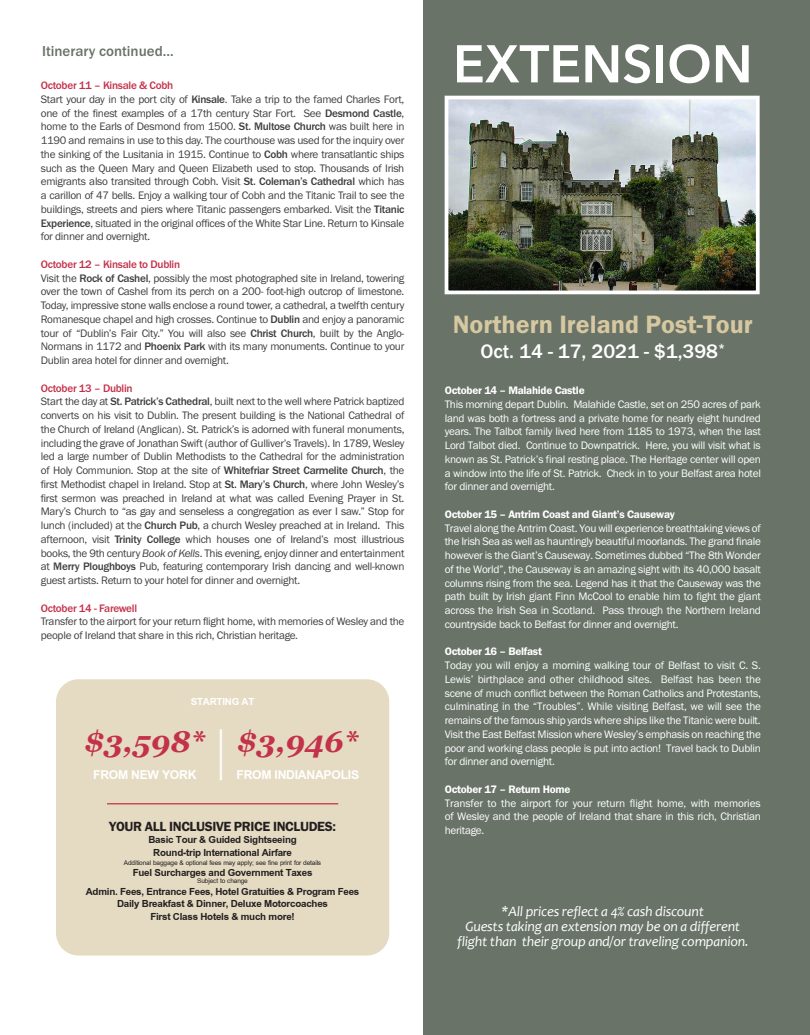
<style>
.page{position:relative;width:810px;height:1035px;background:#fff}
.page>*{position:absolute;margin:0;border:0;box-sizing:border-box;transform-origin:0 0}
.t1{font:600 52.5px "Avenir Next";color:#fff}
.t2{font:italic 700 30px "Georgia";color:#c3314a}
.t3{font:26px "Franklin Gothic URW Dem";color:#d6c8a0}
.t4{font:500 20.25px "Franklin Gothic URW";color:#fff}
.t5{font:700 18.75px "Browallia New";letter-spacing:-.015em;color:#fff}
.t6{font:700 15px/12.5px "Browallia New";letter-spacing:-.015em;color:#231f20;text-align:center}
.t7{font:500 15px "Franklin Gothic URW";color:#697368}
.t8{font:700 15px "Browallia New";letter-spacing:-.015em;color:#fff}
.t9{font:italic 14.25px/15.8px "Candara";letter-spacing:-.015em;color:#fff;text-align:center}
.t10{font:13.75px "Franklin Gothic URW Dem";letter-spacing:-.025em;color:#231f20}
.t11{font:11.25px/13.8px "Franklin Gothic URW Boo";letter-spacing:-.025em;color:#3e3e3f;text-align:justify}
.t12{font:11.25px/13.8px "Franklin Gothic URW Boo";letter-spacing:-.025em;color:#fff;text-align:justify}
.t13{font:11.25px "Franklin Gothic URW Dem";letter-spacing:-.025em;color:#fff}
.t14{font:500 11.25px "Franklin Gothic URW";letter-spacing:-.025em;color:#c3314a}
.t15{font:10px "Browallia New";letter-spacing:-.015em;color:#231f20}
.s1{font-family:"Franklin Gothic URW";font-weight:500}
.s2{font-family:"Franklin Gothic URW Boo Ita"}
</style>
<div class="page">
<div style="left:424px;top:0;width:386px;height:1035px;background:#697368"></div>
<img style="left:450px;top:101px;width:305px;height:188px">
<div style="left:445px;top:96px;width:315px;height:198px;border:4px solid #fff"></div>
<div style="left:56px;top:679px;width:333px;height:277px;background:#e4dbc2;border-radius:22px"></div>
<hr style="left:107px;top:803px;width:231px;height:1px;background:#c3314a">
<hr style="left:220px;top:729px;width:2px;height:51px;background:#fff">
<h3 class="t7" style="left:42px;top:42px;width:133px">Itinerary continued...</h3>
<h1 class="t1" style="left:453px;top:19px;width:301px">EXTENSION</h1>
<p class="t14" style="left:41px;top:78px;width:134px">October 11 – Kinsale &amp; Cobh</p>
<p class="t11" style="left:41px;top:92px;width:365px">Start your day in the port city of <span class="s1">Kinsale</span>. Take a trip to the famed Charles Fort, one of the finest examples of a 17th century Star Fort. See <span class="s1">Desmond Castle</span>, home to the Earls of Desmond from 1500. <span class="s1">St. Multose Church</span> was built here in 1190 and remains in use to this day. The courthouse was used for the inquiry over the sinking of the Lusitania in 1915. Continue to <span class="s1">Cobh</span> where transatlantic ships such as the Queen Mary and Queen Elizabeth used to stop. Thousands of Irish emigrants also transited through Cobh. Visit <span class="s1">St. Coleman’s Cathedral</span> which has a carillon of 47 bells. Enjoy a walking tour of Cobh and the Titanic Trail to see the buildings, streets and piers where Titanic passengers embarked. Visit the <span class="s1">Titanic Experience</span>, situated in the original offices of the White Star Line. Return to Kinsale for dinner and overnight.</p>
<p class="t14" style="left:41px;top:257px;width:141px">October 12 – Kinsale to Dublin</p>
<p class="t11" style="left:41px;top:271px;width:365px">Visit the <span class="s1">Rock of Cashel</span>, possibly the most photographed site in Ireland, towering over the town of Cashel from its perch on a 200- foot-high outcrop of limestone.<br>Today, impressive stone walls enclose a round tower, a cathedral, a twelfth century Romanesque chapel and high crosses. Continue to <span class="s1">Dublin</span> and enjoy a panoramic tour of “Dublin’s Fair City.” You will also see <span class="s1">Christ Church</span>, built by the Anglo-Normans in 1172 and <span class="s1">Phoenix Park</span> with its many monuments. Continue to your Dublin area hotel for dinner and overnight.</p>
<p class="t14" style="left:41px;top:381px;width:93px">October 13 – Dublin</p>
<p class="t11" style="left:41px;top:395px;width:365px">Start the day at <span class="s1">St. Patrick’s Cathedral</span>, built next to the well where Patrick baptized converts on his visit to Dublin. The present building is the National Cathedral of the Church of Ireland (Anglican). St. Patrick’s is adorned with funeral monuments, including the grave of Jonathan Swift (author of Gulliver’s Travels). In 1789, Wesley led a large number of Dublin Methodists to the Cathedral for the administration of Holy Communion. Stop at the site of <span class="s1">Whitefriar Street Carmelite Church</span>, the first Methodist chapel in Ireland. Stop at <span class="s1">St. Mary’s Church</span>, where John Wesley’s first sermon was preached in Ireland at what was called Evening Prayer in St.<br>Mary’s Church to “as gay and senseless a congregation as ever I saw.” Stop for lunch (included) at the <span class="s1">Church Pub</span>, a church Wesley preached at in Ireland. This afternoon, visit <span class="s1">Trinity College</span> which houses one of Ireland’s most illustrious books, the 9th century <span class="s2">Book of Kells</span>. This evening, enjoy dinner and entertainment at <span class="s1">Merry Ploughboys</span> Pub, featuring contemporary Irish dancing and well-known guest artists. Return to your hotel for dinner and overnight.</p>
<p class="t14" style="left:41px;top:601px;width:98px">October 14 - Farewell</p>
<p class="t11" style="left:41px;top:615px;width:365px">Transfer to the airport for your return flight home, with memories of Wesley and the people of Ireland that share in this rich, Christian heritage.</p>
<h3 class="t3" style="left:453px;top:308px;width:302px">Northern Ireland Post-Tour</h3>
<h3 class="t4" style="left:480px;top:338px;width:246px">Oct. 14 - 17, 2021 - $1,398<sup>*</sup></h3>
<p class="t13" style="left:445px;top:383px;width:141px">October 14 – Malahide Castle</p>
<p class="t12" style="left:445px;top:397px;width:318px">This morning depart Dublin. Malahide Castle, set on 250 acres of park land was both a fortress and a private home for nearly eight hundred years. The Talbot family lived here from 1185 to 1973, when the last Lord Talbot died. Continue to Downpatrick. Here, you will visit what is known as St. Patrick’s final resting place. The Heritage center will open a window into the life of St. Patrick. Check in to your Belfast area hotel for dinner and overnight.</p>
<p class="t13" style="left:445px;top:507px;width:232px">October 15 – Antrim Coast and Giant’s Causeway</p>
<p class="t12" style="left:445px;top:521px;width:318px">Travel along the Antrim Coast. You will experience breathtaking views of the Irish Sea as well as hauntingly beautiful moorlands. The grand finale however is the Giant’s Causeway. Sometimes dubbed “The 8th Wonder of the World”, the Causeway is an amazing sight with its 40,000 basalt columns rising from the sea. Legend has it that the Causeway was the path built by Irish giant Finn McCool to enable him to fight the giant across the Irish Sea in Scotland. Pass through the Northern Ireland countryside back to Belfast for dinner and overnight.</p>
<p class="t13" style="left:445px;top:645px;width:99px">October 16 – Belfast</p>
<p class="t12" style="left:445px;top:658px;width:318px">Today you will enjoy a morning walking tour of Belfast to visit C. S.<br>Lewis’ birthplace and other childhood sites. Belfast has been the scene of much conflict between the Roman Catholics and Protestants, culminating in the “Troubles”. While visiting Belfast, we will see the remains of the famous ship yards where ships like the Titanic were built.<br>Visit the East Belfast Mission where Wesley’s emphasis on reaching the poor and working class people is put into action! Travel back to Dublin for dinner and overnight.</p>
<p class="t13" style="left:445px;top:782px;width:127px">October 17 – Return Home</p>
<p class="t12" style="left:445px;top:796px;width:318px">Transfer to the airport for your return flight home, with memories of Wesley and the people of Ireland that share in this rich, Christian heritage.</p>
<h3 class="t8" style="left:191px;top:692px;width:65px">STARTING AT</h3>
<h2 class="t2" style="left:85px;top:719px;width:275px">$3,598* $3,946*</h2>
<h3 class="t5" style="left:93px;top:762px;width:105px">FROM NEW YORK</h3>
<h3 class="t5" style="left:237px;top:762px;width:124px">FROM INDIANAPOLIS</h3>
<p class="t10" style="left:109px;top:818px;width:228px">YOUR ALL INCLUSIVE PRICE INCLUDES:</p>
<h3 class="t6" style="left:148px;top:834px;width:150px">Basic Tour &amp; Guided Sightseeing<br>Round-trip International Airfare</h3>
<p class="t15" style="left:124px;top:856px;width:199px">Additional baggage &amp; optional fees may apply; see fine print for details</p>
<h3 class="t6" style="left:133px;top:866px;width:181px">Fuel Surcharges and Government Taxes</h3>
<p class="t15" style="left:197px;top:875px;width:52px">Subject to change</p>
<h3 class="t6" style="left:86px;top:885px;width:275px">Admin. Fees, Entrance Fees, Hotel Gratuities &amp; Program Fees<br>Daily Breakfast &amp; Dinner, Deluxe Motorcoaches<br>First Class Hotels &amp; much more!</h3>
<p class="t9" style="left:465px;top:903px;width:276px">*All prices reflect a 4% cash discount<br>Guests taking an extension may be on a different</p>
<p class="t9" style="left:457px;top:933px;width:293px">flight than their group and/or traveling companion.</p>
</div>
